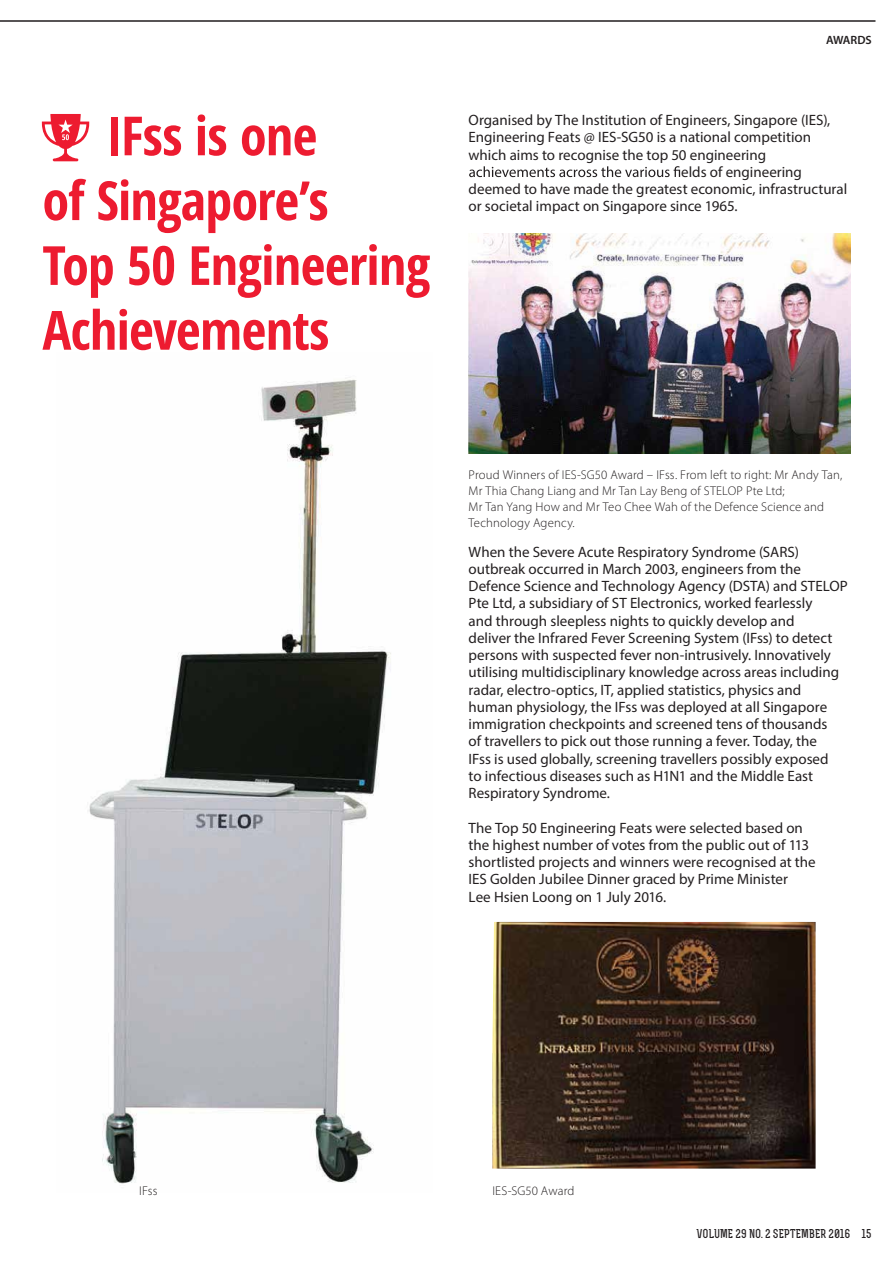
<style>
.page{position:relative;width:893px;height:1263px;background:#fff}
.page>*{position:absolute;margin:0;border:0;box-sizing:border-box;transform-origin:0 0}
.t1{font:700 condensed 54px/64.8px "Open Sans";letter-spacing:-.015em;color:#ed1b30}
.t2{font:15px/17.2px "Myriad Pro";color:#231f20}
.t3{font:300 12.75px/15.8px "Myriad Pro";letter-spacing:.01em;color:#231f20}
.t4{font:700 12px "Rex";color:#231f20}
.t5{font:600 12px "Myriad Pro";color:#231f20}
</style>
<div class="page">
<svg style="left:469px;top:166px;width:211px;height:11px"></svg>
<hr style="left:0;top:20px;width:875px;height:2px;background:#231f20">
<img style="left:89px;top:378px;width:302px;height:806px">
<img style="left:469px;top:233px;width:381px;height:220px">
<img style="left:492px;top:922px;width:324px;height:246px">
<svg style="left:42px;top:114px;width:47px;height:47px"></svg>
<p class="t5" style="left:826px;top:32px;width:47px">AWARDS</p>
<h1 class="t1" style="left:42px;top:102px;width:389px;text-indent:64px">IFss is one<br>of Singapore’s<br>Top 50 Engineering<br>Achievements</h1>
<p class="t2" style="left:469px;top:111px;width:363px">Organised by The Institution of Engineers, Singapore (IES),</p>
<p class="t2" style="left:469px;top:129px;width:344px">Engineering Feats @ IES-SG50 is a national competition</p>
<p class="t2" style="left:469px;top:146px;width:299px">which aims to recognise the top 50 engineering</p>
<p class="t2" style="left:681px;top:163px;width:122px">elds of engineering</p>
<p class="t2" style="left:469px;top:180px;width:380px">deemed to have made the greatest economic, infrastructural</p>
<p class="t2" style="left:469px;top:198px;width:271px">or societal impact on Singapore since 1965.</p>
<p class="t3" style="left:469px;top:467px;width:375px">Proud Winners of IES-SG50 Award – IFss. From left to right: Mr Andy Tan, Mr Thia Chang Liang and Mr Tan Lay Beng of STELOP Pte Ltd;<br>Mr Tan Yang How and Mr Teo Chee Wah of the Defence Science and Technology Agency.</p>
<p class="t2" style="left:469px;top:543px;width:381px">When the Severe Acute Respiratory Syndrome (SARS) outbreak occurred in March 2003, engineers from the Defence Science and Technology Agency (DSTA) and STELOP Pte Ltd, a subsidiary of ST Electronics, worked fearlessly<br>and through sleepless nights to quickly develop and<br>deliver the Infrared Fever Screening System (IFss) to detect persons with suspected fever non-intrusively. Innovatively utilising multidisciplinary knowledge across areas including radar, electro-optics, IT, applied statistics, physics and human physiology, the IFss was deployed at all Singapore immigration checkpoints and screened tens of thousands<br>of travellers to pick out those running a fever. Today, the<br>IFss is used globally, screening travellers possibly exposed<br>to infectious diseases such as H1N1 and the Middle East Respiratory Syndrome.</p>
<p class="t2" style="left:469px;top:819px;width:349px">The Top 50 Engineering Feats were selected based on the highest number of votes from the public out of 113 shortlisted projects and winners were recognised at the IES Golden Jubilee Dinner graced by Prime Minister<br>Lee Hsien Loong on 1 July 2016.</p>
<p class="t3" style="left:139px;top:1182px;width:20px">IFss</p>
<p class="t3" style="left:492px;top:1182px;width:83px">IES-SG50 Award</p>
<p class="t4" style="left:697px;top:1226px;width:155px">VOLUME 29 No. 2 SEPTEMBER 2016</p>
<p class="t4" style="left:862px;top:1226px;width:11px">15</p>
</div>
